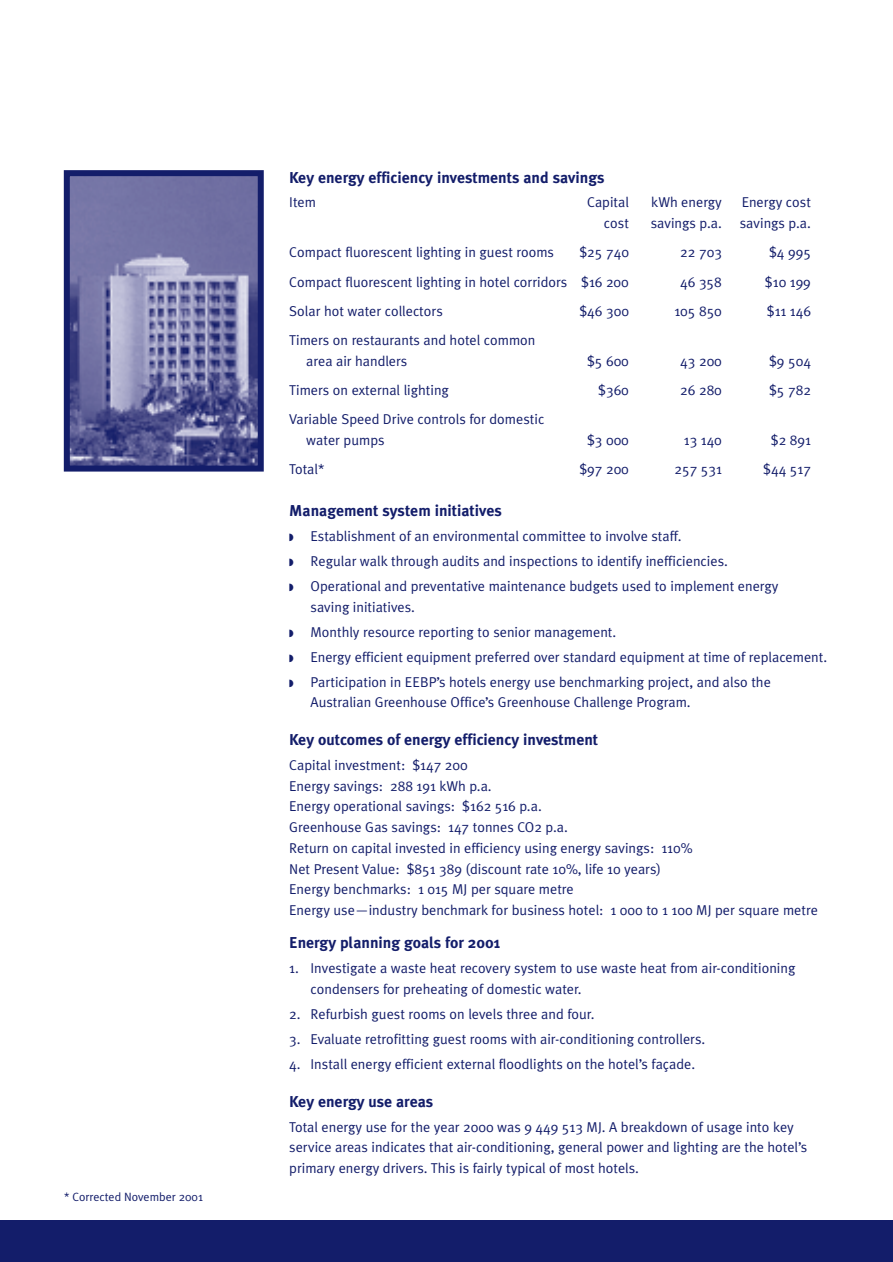
<style>
.page{position:relative;width:893px;height:1262px;background:#fff}
.page>*{position:absolute;margin:0;border:0;box-sizing:border-box;transform-origin:0 0}
.t1{font:700 15.75px "Meta Plus";color:#131d6a}
.t2{font:14.25px/20.7px "Meta Plus Normal";color:#131d6a}
.t3{font:12px "Meta Plus Normal";color:#131d6a}
</style>
<div class="page">
<img style="left:71px;top:177px;width:186px;height:287px">
<div style="left:64px;top:170px;width:200px;height:301px;border:6px solid #131d6a"></div>
<div style="left:0;top:1220px;width:892px;height:42px;background:#131d6a"></div>
<p class="t3" style="left:64px;top:1192px;width:140px">* Corrected November 2001</p>
<p class="t1" style="left:289px;top:171px;width:317px">Key energy efficiency investments and savings</p>
<p class="t2" style="left:289px;top:193px;width:28px">Item</p>
<p class="t2" style="left:587px;top:193px;width:43px">Capital</p>
<p class="t2" style="left:651px;top:193px;width:72px">kWh energy</p>
<p class="t2" style="left:741px;top:193px;width:71px">Energy cost</p>
<p class="t2" style="left:604px;top:214px;width:26px">cost</p>
<p class="t2" style="left:650px;top:214px;width:73px">savings p.a.</p>
<p class="t2" style="left:739px;top:214px;width:73px">savings p.a.</p>
<p class="t2" style="left:289px;top:243px;width:266px">Compact fluorescent lighting in guest rooms</p>
<p class="t2" style="left:579px;top:243px;width:51px">$25 740</p>
<p class="t2" style="left:680px;top:243px;width:43px">22 703</p>
<p class="t2" style="left:769px;top:243px;width:43px">$4 995</p>
<p class="t2" style="left:289px;top:272px;width:341px">Compact fluorescent lighting in hotel corridors $16 200</p>
<p class="t2" style="left:680px;top:272px;width:43px">46 358</p>
<p class="t2" style="left:765px;top:272px;width:47px">$10 199</p>
<p class="t2" style="left:289px;top:302px;width:155px">Solar hot water collectors</p>
<p class="t2" style="left:579px;top:302px;width:51px">$46 300</p>
<p class="t2" style="left:674px;top:302px;width:49px">105 850</p>
<p class="t2" style="left:766px;top:302px;width:46px">$11 146</p>
<p class="t2" style="left:306px;top:331px;width:231px;text-indent:-17px">Timers on restaurants and hotel common area air handlers</p>
<p class="t2" style="left:587px;top:351px;width:43px">$5 600</p>
<p class="t2" style="left:680px;top:351px;width:43px">43 200</p>
<p class="t2" style="left:769px;top:351px;width:43px">$9 504</p>
<p class="t2" style="left:289px;top:381px;width:161px">Timers on external lighting</p>
<p class="t2" style="left:598px;top:381px;width:32px">$360</p>
<p class="t2" style="left:680px;top:381px;width:43px">26 280</p>
<p class="t2" style="left:769px;top:381px;width:43px">$5 782</p>
<p class="t2" style="left:306px;top:410px;width:239px;text-indent:-17px">Variable Speed Drive controls for domestic water pumps</p>
<p class="t2" style="left:587px;top:431px;width:43px">$3 000</p>
<p class="t2" style="left:683px;top:431px;width:40px">13 140</p>
<p class="t2" style="left:770px;top:431px;width:42px">$2 891</p>
<p class="t2" style="left:289px;top:460px;width:37px">Total*</p>
<p class="t2" style="left:579px;top:460px;width:51px">$97 200</p>
<p class="t2" style="left:674px;top:460px;width:49px">257 531</p>
<p class="t2" style="left:763px;top:460px;width:49px">$44 517</p>
<p class="t1" style="left:289px;top:504px;width:214px">Management system initiatives</p>
<p class="t2" style="left:289px;top:525px;width:490px;line-height:24.9px">◗ Establishment of an environmental committee to involve staff.<br>◗ Regular walk through audits and inspections to identify inefficiencies.<br>◗ Operational and preventative maintenance budgets used to implement energy</p>
<p class="t2" style="left:289px;top:595px;width:539px;line-height:24.9px;text-indent:21px">saving initiatives.<br>◗ Monthly resource reporting to senior management.<br>◗ Energy efficient equipment preferred over standard equipment at time of replacement. ◗ Participation in EEBP’s hotels energy use benchmarking project, and also the</p>
<p class="t2" style="left:310px;top:693px;width:381px">Australian Greenhouse Office’s Greenhouse Challenge Program.</p>
<p class="t1" style="left:289px;top:733px;width:310px">Key outcomes of energy efficiency investment</p>
<p class="t2" style="left:289px;top:755px;width:530px">Capital investment: $147 200<br>Energy savings: 288 191 kWh p.a.<br>Energy operational savings: $162 516 p.a.<br>Greenhouse Gas savings: 147 tonnes CO2 p.a.<br>Return on capital invested in efficiency using energy savings: 110%<br>Net Present Value: $851 389 (discount rate 10%, life 10 years)<br>Energy benchmarks: 1 015 MJ per square metre<br>Energy use—industry benchmark for business hotel: 1 000 to 1 100 MJ per square metre</p>
<p class="t1" style="left:289px;top:937px;width:212px">Energy planning goals for 2001</p>
<p class="t2" style="left:310px;top:959px;width:486px;text-indent:-21px">1. Investigate a waste heat recovery system to use waste heat from air-conditioning condensers for preheating of domestic water.</p>
<p class="t2" style="left:289px;top:1004px;width:307px">2. Refurbish guest rooms on levels three and four.</p>
<p class="t2" style="left:289px;top:1029px;width:417px">3. Evaluate retrofitting guest rooms with air-conditioning controllers.</p>
<p class="t2" style="left:289px;top:1054px;width:407px">4. Install energy efficient external floodlights on the hotel’s façade.</p>
<p class="t1" style="left:289px;top:1095px;width:145px">Key energy use areas</p>
<p class="t2" style="left:289px;top:1117px;width:519px">Total energy use for the year 2000 was 9 449 513 MJ. A breakdown of usage into key service areas indicates that air-conditioning, general power and lighting are the hotel’s primary energy drivers. This is fairly typical of most hotels.</p>
</div>
